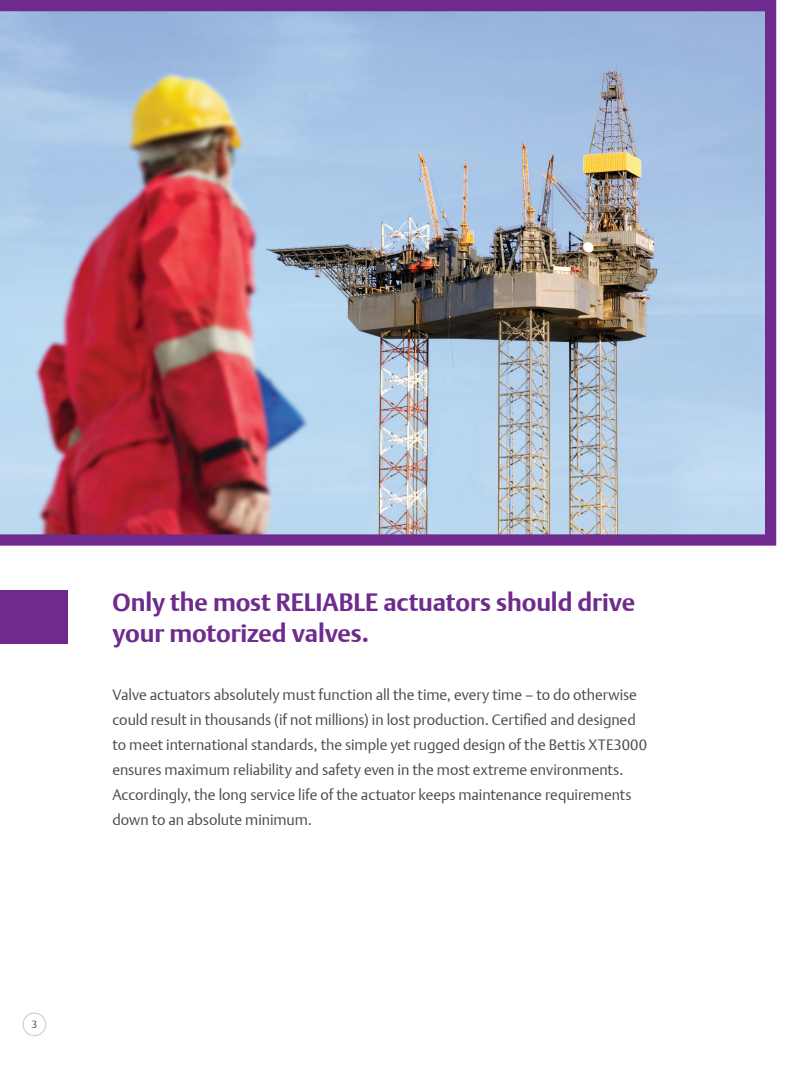
<style>
.page{position:relative;width:810px;height:1080px;background:#fff}
.page>*{position:absolute;margin:0;border:0;box-sizing:border-box;transform-origin:0 0}
.t1{font:700 25px/31.2px "DTL Argo T";letter-spacing:-.005em;color:#6e2b8d}
.t2{font:15px/25px "DTL Argo T Light";letter-spacing:-.005em;color:#4b4c4d}
.t3{font:10.62px "DTL Argo T Light";color:#4b4c4d}
</style>
<div class="page">
<div style="left:22px;top:1012px;width:24px;height:24px;border:1px solid #d1d2d4;border-radius:50%"></div>
<div style="left:0;top:591px;width:68px;height:53px;background:#6e2b8d"></div>
<img style="left:0;top:0;width:776px;height:546px">
<p class="t1" style="left:112px;top:587px;width:524px">Only the most RELIABLE actuators should drive your motorized valves.</p>
<p class="t2" style="left:112px;top:682px;width:536px">Valve actuators absolutely must function all the time, every time – to do otherwise could result in thousands (if not millions) in lost production. Certified and designed to meet international standards, the simple yet rugged design of the Bettis XTE3000 ensures maximum reliability and safety even in the most extreme environments.<br>Accordingly, the long service life of the actuator keeps maintenance requirements down to an absolute minimum.</p>
<p class="t3" style="left:31px;top:1018px;width:7px">3</p>
</div>
